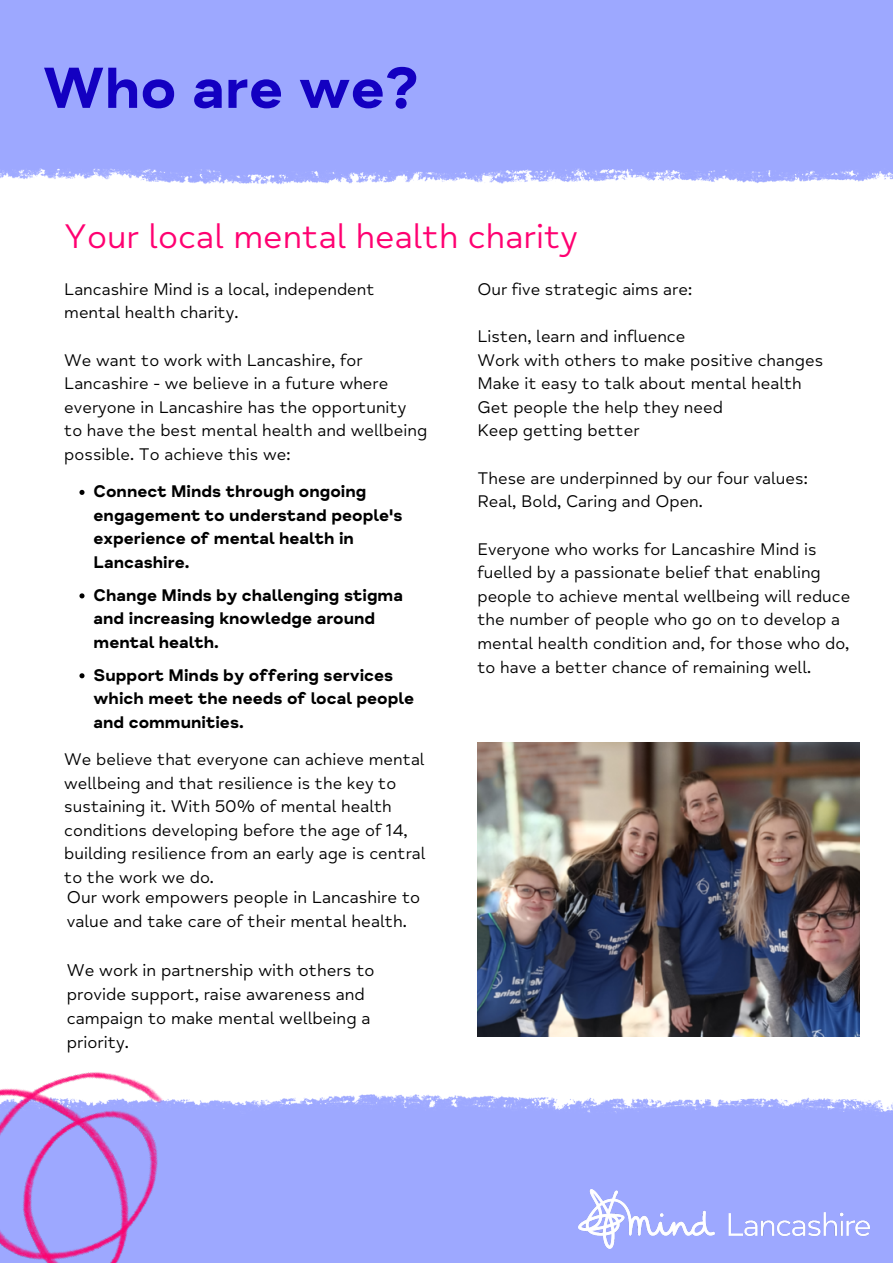
<style>
.page{position:relative;width:893px;height:1263px;background:#fff}
.page>*{position:absolute;margin:0;border:0;box-sizing:border-box;transform-origin:0 0}
.t1{font:700 59.25px "Mind Meridian";color:#1300c1}
.t2{font:34.95px "Mind Meridian";color:#ff0071}
.t3{font:17.48px/24.2px "Mind Meridian";color:#000}
.t4{font:17.25px/23.6px "Mind Meridian";color:#000}
.t5{font:700 17.25px/23.6px "Mind Meridian";color:#000}
</style>
<div class="page">
<div style="left:0;top:0;width:893px;height:185px;background:#9da8ff"></div>
<div style="left:242px;top:1094px;width:651px;height:169px;background:#9da8ff"></div>
<img style="left:578px;top:1189px;width:291px;height:59px">
<img style="left:477px;top:743px;width:382px;height:293px">
<svg style="left:79px;top:490px;width:5px;height:5px"></svg>
<svg style="left:79px;top:593px;width:5px;height:5px"></svg>
<svg style="left:79px;top:673px;width:5px;height:5px"></svg>
<img style="left:0;top:1072px;width:242px;height:191px">
<h1 class="t1" style="left:43px;top:53px;width:378px">Who are we?</h1>
<h2 class="t2" style="left:64px;top:215px;width:515px">Your local mental health charity</h2>
<p class="t4" style="left:64px;top:277px;width:312px">Lancashire Mind is a local, independent mental health charity.</p>
<p class="t4" style="left:64px;top:348px;width:364px">We want to work with Lancashire, for Lancashire - we believe in a future where everyone in Lancashire has the opportunity to have the best mental health and wellbeing possible. To achieve this we:</p>
<p class="t5" style="left:94px;top:480px;width:310px">Connect Minds through ongoing engagement to understand people's experience of mental health in<br>Lancashire.</p>
<p class="t5" style="left:94px;top:583px;width:311px">Change Minds by challenging stigma and increasing knowledge around mental health.</p>
<p class="t5" style="left:94px;top:663px;width:322px">Support Minds by offering services which meet the needs of local people and communities.</p>
<p class="t4" style="left:64px;top:748px;width:363px">We believe that everyone can achieve mental wellbeing and that resilience is the key to sustaining it. With 50% of mental health conditions developing before the age of 14, building resilience from an early age is central to the work we do.</p>
<p class="t3" style="left:67px;top:886px;width:355px">Our work empowers people in Lancashire to value and take care of their mental health.</p>
<p class="t3" style="left:67px;top:958px;width:309px">We work in partnership with others to provide support, raise awareness and campaign to make mental wellbeing a priority.</p>
<p class="t4" style="left:477px;top:277px;width:216px">Our five strategic aims are:</p>
<p class="t4" style="left:477px;top:325px;width:347px">Listen, learn and influence<br>Work with others to make positive changes<br>Make it easy to talk about mental health<br>Get people the help they need<br>Keep getting better</p>
<p class="t4" style="left:477px;top:466px;width:332px">These are underpinned by our four values:<br>Real, Bold, Caring and Open.</p>
<p class="t4" style="left:477px;top:537px;width:374px">Everyone who works for Lancashire Mind is fuelled by a passionate belief that enabling people to achieve mental wellbeing will reduce the number of people who go on to develop a mental health condition and, for those who do, to have a better chance of remaining well.</p>
</div>
